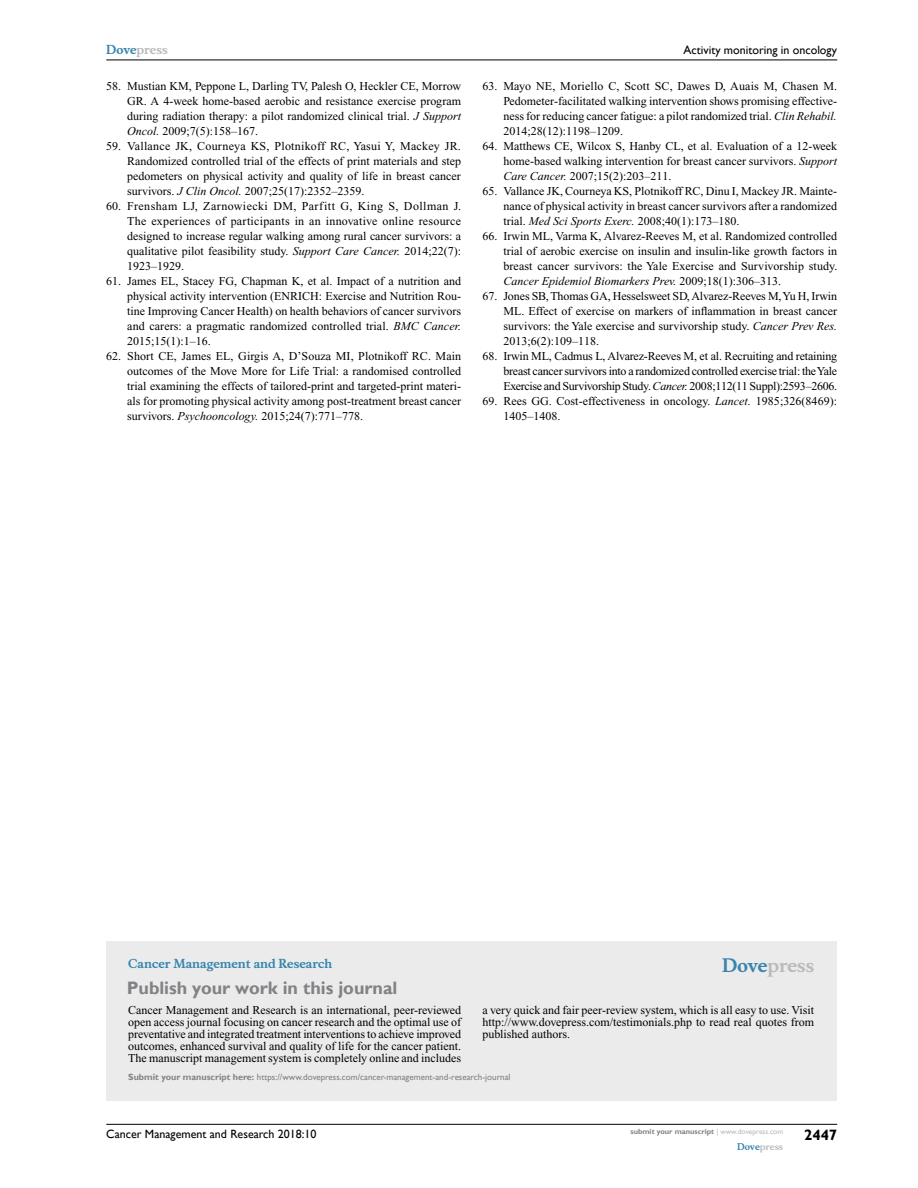
<style>
.page{position:relative;width:918px;height:1188px;background:#fff}
.page>*{position:absolute;margin:0;border:0;box-sizing:border-box;transform-origin:0 0}
.t1{font:700 18px "Gill Sans";color:#808285}
.t2{font:700 18px "Musee";color:#b8babc}
.t3{font:700 15px "Gill Sans";color:#000}
.t4{font:12px/15px "Times New Roman";color:#000;text-align:justify}
.t5{font:12px "Gill Sans";color:#000}
.t6{font:700 12px "Musee";color:#3785ad}
.t7{font:700 12px "Musee";color:#b8babc}
.t8{font:9px "Gill Sans";color:#808285}
.t9{font:700 9px "Musee";color:#b8babc}
.t10{font:700 7.5px "Gill Sans";color:#808285}
.s1{color:#3785ad}
.s2{font-style:italic}
.s3{font-weight:700}
.s4{font-weight:400;color:#b8babc}
</style>
<div class="page">
<div style="left:106px;top:941px;width:731px;height:159px;background:#ebebec"></div>
<hr style="left:106px;top:1124px;width:731px;height:1px;background:#000">
<hr style="left:106px;top:60px;width:731px;height:1px;background:#000">
<p class="t7" style="left:106px;top:43px;width:63px"><span class="s1">Dove</span>press</p>
<p class="t4" style="left:127px;top:79px;width:335px;text-indent:-21px">58. Mustian KM, Peppone L, Darling TV, Palesh O, Heckler CE, Morrow GR. A 4-week home-based aerobic and resistance exercise program during radiation therapy: a pilot randomized clinical trial. <span class="s2">J Support Oncol.</span> 2009;7(5):158–167.</p>
<p class="t4" style="left:127px;top:139px;width:335px;text-indent:-21px">59. Vallance JK, Courneya KS, Plotnikoff RC, Yasui Y, Mackey JR.<br>Randomized controlled trial of the effects of print materials and step pedometers on physical activity and quality of life in breast cancer survivors. <span class="s2">J Clin Oncol.</span> 2007;25(17):2352–2359.</p>
<p class="t4" style="left:127px;top:199px;width:336px;text-indent:-21px">60. Frensham LJ, Zarnowiecki DM, Parfitt G, King S, Dollman J.<br>The experiences of participants in an innovative online resource designed to increase regular walking among rural cancer survivors: a qualitative pilot feasibility study. <span class="s2">Support Care Cancer.</span> 2014;22(7):<br>1923–1929.</p>
<p class="t4" style="left:127px;top:274px;width:335px;text-indent:-21px">61. James EL, Stacey FG, Chapman K, et al. Impact of a nutrition and physical activity intervention (ENRICH: Exercise and Nutrition Rou&shy;tine Improving Cancer Health) on health behaviors of cancer survivors and carers: a pragmatic randomized controlled trial. <span class="s2">BMC Cancer.<br></span>2015;15(1):1–16.</p>
<p class="t4" style="left:127px;top:349px;width:335px;text-indent:-21px">62. Short CE, James EL, Girgis A, D’Souza MI, Plotnikoff RC. Main outcomes of the Move More for Life Trial: a randomised controlled trial examining the effects of tailored-print and targeted-print materi&shy;als for promoting physical activity among post-treatment breast cancer survivors. <span class="s2">Psychooncology.</span> 2015;24(7):771–778.</p>
<p class="t5" style="left:684px;top:43px;width:155px">Activity monitoring in oncology</p>
<p class="t4" style="left:503px;top:79px;width:335px;text-indent:-21px">63. Mayo NE, Moriello C, Scott SC, Dawes D, Auais M, Chasen M.<br>Pedometer-facilitated walking intervention shows promising effective&shy;ness for reducing cancer fatigue: a pilot randomized trial. <span class="s2">Clin Rehabil.<br></span>2014;28(12):1198–1209.</p>
<p class="t4" style="left:503px;top:139px;width:335px;text-indent:-21px">64. Matthews CE, Wilcox S, Hanby CL, et al. Evaluation of a 12-week home-based walking intervention for breast cancer survivors. <span class="s2">Support Care Cancer.</span> 2007;15(2):203–211.</p>
<p class="t4" style="left:503px;top:184px;width:335px;text-indent:-21px">65. Vallance JK, Courneya KS, Plotnikoff RC, Dinu I, Mackey JR. Mainte&shy;nance of physical activity in breast cancer survivors after a randomized trial. <span class="s2">Med Sci Sports Exerc.</span> 2008;40(1):173–180.</p>
<p class="t4" style="left:503px;top:229px;width:335px;text-indent:-21px">66. Irwin ML, Varma K, Alvarez-Reeves M, et al. Randomized controlled trial of aerobic exercise on insulin and insulin-like growth factors in breast cancer survivors: the Yale Exercise and Survivorship study.<br><span class="s2">Cancer Epidemiol Biomarkers Prev.</span> 2009;18(1):306–313.</p>
<p class="t4" style="left:503px;top:289px;width:335px;text-indent:-21px">67. Jones SB, Thomas GA, Hesselsweet SD, Alvarez-Reeves M, Yu H, Irwin ML. Effect of exercise on markers of inflammation in breast cancer survivors: the Yale exercise and survivorship study. <span class="s2">Cancer Prev Res.<br></span>2013;6(2):109–118.</p>
<p class="t4" style="left:503px;top:349px;width:335px;text-indent:-21px">68. Irwin ML, Cadmus L, Alvarez-Reeves M, et al. Recruiting and retaining breast cancer survivors into a randomized controlled exercise trial: the Yale Exercise and Survivorship Study. <span class="s2">Cancer.</span> 2008;112(11 Suppl):2593–2606.</p>
<p class="t4" style="left:503px;top:394px;width:335px;text-indent:-21px">69. Rees GG. Cost-effectiveness in oncology. <span class="s2">Lancet.</span> 1985;326(8469):<br>1405–1408.</p>
<p class="t6" style="left:128px;top:956px;width:206px">Cancer Management and Research</p>
<h1 class="t1" style="left:127px;top:977px;width:272px">Publish your work in this journal</h1>
<h1 class="t2" style="left:722px;top:955px;width:94px"><span class="s1">Dove</span>press</h1>
<p class="t4" style="left:128px;top:1004px;width:334px;line-height:12px">Cancer Management and Research is an international, peer-reviewed open access journal focusing on cancer research and the optimal use of preventative and integrated treatment interventions to achieve improved outcomes, enhanced survival and quality of life for the cancer patient.<br>The manuscript management system is completely online and includes</p>
<p class="t4" style="left:482px;top:1004px;width:333px;line-height:12px">a very quick and fair peer-review system, which is all easy to use. Visit http://www.dovepress.com/testimonials.php to read real quotes from published authors.</p>
<p class="t8" style="left:128px;top:1072px;width:384px"><span class="s3">Submit your manuscript here:</span> https://www.dovepress.com/cancer-management-and-research-journal</p>
<p class="t5" style="left:106px;top:1127px;width:212px">Cancer Management and Research 2018:10</p>
<p class="t10" style="left:631px;top:1127px;width:154px">submit your manuscript <span class="s4">| www.dovepress.com</span></p>
<p class="t9" style="left:737px;top:1141px;width:48px"><span class="s1">Dove</span>press</p>
<p class="t3" style="left:804px;top:1126px;width:35px">2447</p>
</div>
